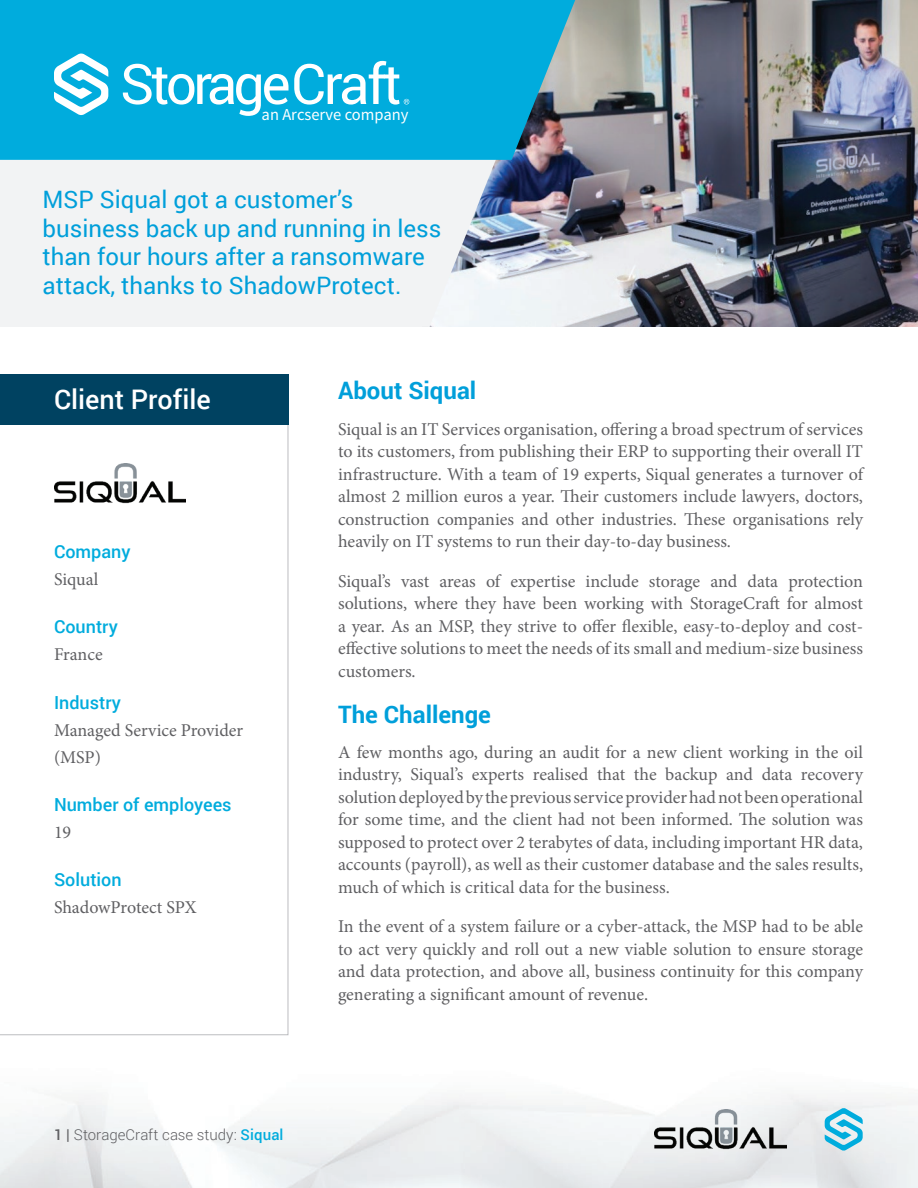
<style>
.page{position:relative;width:918px;height:1188px;background:#fff}
.page>*{position:absolute;margin:0;border:0;box-sizing:border-box;transform-origin:0 0}
.t1{font:500 27px "Roboto";color:#fff}
.t2{font:24px/28.8px "Roboto";color:#009fda}
.t3{font:700 24px "Roboto";color:#009fda}
.t4{font:18px/22.5px "Minion Pro";color:#5f5f62;text-align:justify}
.t5{font:500 18px "Roboto";color:#00acdd}
.t6{font:16.65px "Source Sans Pro";color:#fff}
.t7{font:300 15px "Roboto";color:#5f5f62}
.s1{font-weight:500}
.s2{font-weight:500;color:#00acdd}
</style>
<div class="page">
<svg style="left:0;top:425px;width:288px;height:610px"></svg>
<img style="left:0;top:1094px;width:918px;height:94px">
<img style="left:498px;top:0;width:420px;height:327px">
<div style="left:0;top:160px;width:498px;height:167px;background:#f2f3f4"></div>
<svg style="left:0;top:0;width:575px;height:160px;background:#0aa9d7"></svg>
<div style="left:0;top:374px;width:288px;height:51px;background:#004261"></div>
<img style="left:54px;top:463px;width:132px;height:41px">
<svg style="left:825px;top:1108px;width:38px;height:43px;background:#80cfe6"></svg>
<img style="left:655px;top:1110px;width:132px;height:41px">
<svg style="left:54px;top:53px;width:54px;height:62px"></svg>
<svg style="left:123px;top:61px;width:286px;height:55px"></svg>
<p class="t6" style="left:262px;top:104px;width:148px">an Arcserve company</p>
<h2 class="t2" style="left:43px;top:184px;width:400px">MSP Siqual got a customer’s business back up and running in less than four hours after a ransomware attack, thanks to ShadowProtect.</h2>
<h1 class="t1" style="left:54px;top:381px;width:158px">Client Profile</h1>
<p class="t5" style="left:54px;top:539px;width:78px">Company</p>
<p class="t4" style="left:54px;top:568px;width:46px">Siqual</p>
<p class="t5" style="left:54px;top:614px;width:65px">Country</p>
<p class="t4" style="left:54px;top:643px;width:50px">France</p>
<p class="t5" style="left:54px;top:690px;width:68px">Industry</p>
<p class="t4" style="left:54px;top:716px;width:191px;line-height:27px">Managed Service Provider (MSP)</p>
<p class="t5" style="left:54px;top:792px;width:179px">Number of employees</p>
<p class="t4" style="left:54px;top:821px;width:19px">19</p>
<p class="t5" style="left:54px;top:867px;width:69px">Solution</p>
<p class="t4" style="left:54px;top:896px;width:144px">ShadowProtect SPX</p>
<p class="t7" style="left:54px;top:1124px;width:231px"><span class="s1">1 |</span> StorageCraft case study: <span class="s2">Siqual</span></p>
<h2 class="t3" style="left:338px;top:374px;width:140px">About Siqual</h2>
<p class="t4" style="left:338px;top:418px;width:527px">Siqual is an IT Services organisation, offering a broad spectrum of services to its customers, from publishing their ERP to supporting their overall IT infrastructure. With a team of 19 experts, Siqual generates a turnover of almost 2 million euros a year. Their customers include lawyers, doctors, construction companies and other industries. These organisations rely heavily on IT systems to run their day-to-day business.</p>
<p class="t4" style="left:338px;top:570px;width:527px">Siqual’s vast areas of expertise include storage and data protection solutions, where they have been working with StorageCraft for almost a year. As an MSP, they strive to offer flexible, easy-to-deploy and cost&shy;effective solutions to meet the needs of its small and medium-size business customers.</p>
<h2 class="t3" style="left:338px;top:697px;width:154px">The Challenge</h2>
<p class="t4" style="left:338px;top:741px;width:527px">A few months ago, during an audit for a new client working in the oil industry, Siqual’s experts realised that the backup and data recovery solution deployed by the previous service provider had not been operational for some time, and the client had not been informed. The solution was supposed to protect over 2 terabytes of data, including important HR data, accounts (payroll), as well as their customer database and the sales results, much of which is critical data for the business.</p>
<p class="t4" style="left:338px;top:915px;width:527px">In the event of a system failure or a cyber-attack, the MSP had to be able to act very quickly and roll out a new viable solution to ensure storage and data protection, and above all, business continuity for this company generating a significant amount of revenue.</p>
</div>
